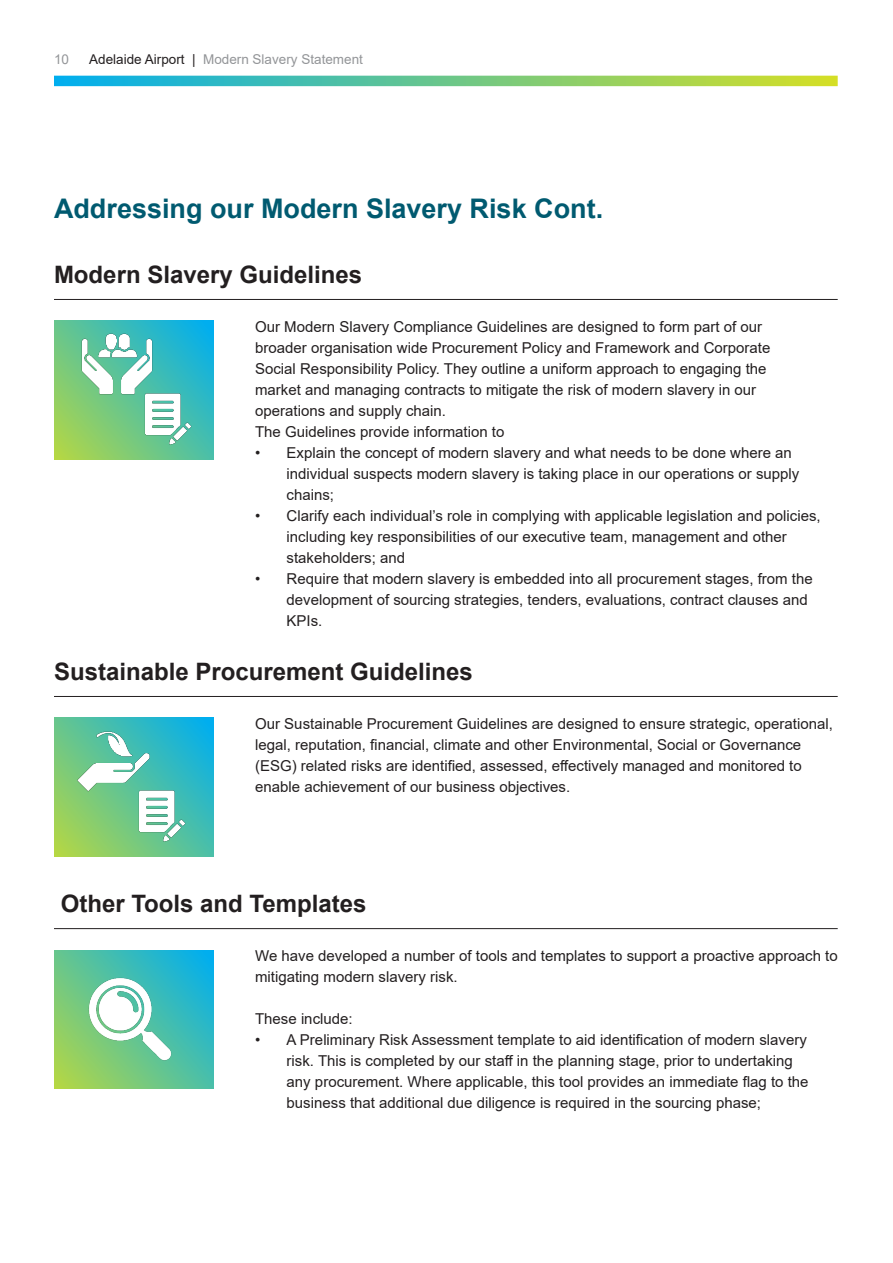
<style>
.page{position:relative;width:893px;height:1263px;background:#fff}
.page>*{position:absolute;margin:0;border:0;box-sizing:border-box;transform-origin:0 0}
.t1{font:700 27px "Arial";color:#005a70}
.t2{font:700 24px "Arial";color:#231f20}
.t3{font:15px/21px "Arial";color:#231f20}
.t4{font:13.5px "Arial";color:#939598}
.s1{color:#231f20}
</style>
<div class="page">
<svg style="left:54px;top:76px;width:784px;height:10px;background:#6ac689"></svg>
<hr style="left:54px;top:299px;width:784px;height:1px;background:#231f20">
<hr style="left:54px;top:696px;width:784px;height:1px;background:#231f20">
<hr style="left:54px;top:928px;width:784px;height:1px;background:#231f20">
<svg style="left:54px;top:321px;width:160px;height:138px;background:#5bc298"></svg>
<svg style="left:54px;top:718px;width:160px;height:138px;background:#56c19c"></svg>
<svg style="left:54px;top:950px;width:160px;height:138px;background:#54c19e"></svg>
<img style="left:130px;top:381px;width:76px;height:77px">
<img style="left:61px;top:320px;width:111px;height:100px">
<img style="left:59px;top:717px;width:108px;height:98px">
<img style="left:124px;top:777px;width:76px;height:77px">
<img style="left:71px;top:960px;width:118px;height:119px">
<p class="t4" style="left:54px;top:50px;width:17px">10</p>
<p class="t4" style="left:89px;top:50px;width:275px"><span class="s1">Adelaide Airport |</span> Modern Slavery Statement</p>
<p class="t1" style="left:54px;top:190px;width:551px">Addressing our Modern Slavery Risk Cont.</p>
<p class="t2" style="left:54px;top:258px;width:310px">Modern Slavery Guidelines</p>
<p class="t3" style="left:255px;top:316px;width:508px">Our Modern Slavery Compliance Guidelines are designed to form part of our</p>
<p class="t3" style="left:255px;top:337px;width:517px">broader organisation wide Procurement Policy and Framework and Corporate</p>
<p class="t3" style="left:255px;top:358px;width:513px">Social Responsibility Policy. They outline a uniform approach to engaging the</p>
<p class="t3" style="left:255px;top:379px;width:503px">market and managing contracts to mitigate the risk of modern slavery in our</p>
<p class="t3" style="left:255px;top:400px;width:192px">operations and supply chain.</p>
<p class="t3" style="left:255px;top:421px;width:251px">The Guidelines provide information to</p>
<p class="t3" style="left:287px;top:442px;width:514px;text-indent:-32px">• Explain the concept of modern slavery and what needs to be done where an individual suspects modern slavery is taking place in our operations or supply chains;</p>
<p class="t3" style="left:287px;top:505px;width:536px;text-indent:-32px">• Clarify each individual’s role in complying with applicable legislation and policies, including key responsibilities of our executive team, management and other stakeholders; and</p>
<p class="t3" style="left:287px;top:568px;width:528px;text-indent:-32px">• Require that modern slavery is embedded into all procurement stages, from the development of sourcing strategies, tenders, evaluations, contract clauses and<br>KPIs.</p>
<p class="t2" style="left:54px;top:654px;width:420px">Sustainable Procurement Guidelines</p>
<p class="t3" style="left:255px;top:713px;width:579px">Our Sustainable Procurement Guidelines are designed to ensure strategic, operational, legal, reputation, financial, climate and other Environmental, Social or Governance (ESG) related risks are identified, assessed, effectively managed and monitored to enable achievement of our business objectives.</p>
<p class="t2" style="left:61px;top:887px;width:307px">Other Tools and Templates</p>
<p class="t3" style="left:255px;top:945px;width:584px">We have developed a number of tools and templates to support a proactive approach to mitigating modern slavery risk.</p>
<p class="t3" style="left:255px;top:1008px;width:99px">These include:</p>
<p class="t3" style="left:287px;top:1029px;width:523px;text-indent:-32px">• A Preliminary Risk Assessment template to aid identification of modern slavery risk. This is completed by our staff in the planning stage, prior to undertaking any procurement. Where applicable, this tool provides an immediate flag to the business that additional due diligence is required in the sourcing phase;</p>
</div>
